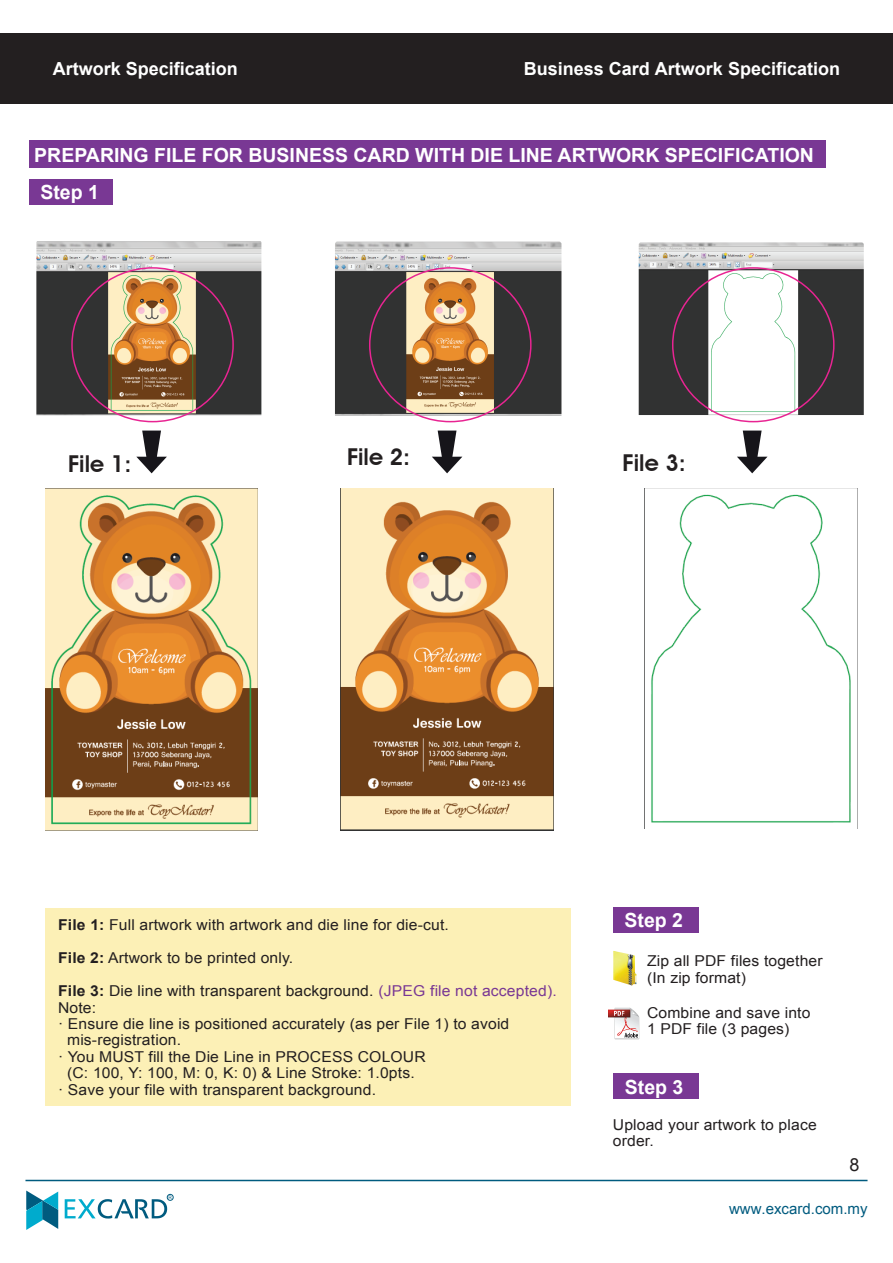
<style>
.page{position:relative;width:893px;height:1263px;background:#fff}
.page>*{position:absolute;margin:0;border:0;box-sizing:border-box;transform-origin:0 0}
.t1{font:600 23.25px "Advantage";color:#231f20}
.t2{font:700 19.5px/37.3px "Arial";color:#fff}
.t3{font:700 18px "Arial";color:#fff}
.t4{font:18px "Arial";color:#231f20}
.t5{font:15px/16.4px "Arial";letter-spacing:.01em;color:#231f20;scale:1.05 1}
.t6{font:15px "Arial";color:#005b7f}
.t7{font:4.8px "Arial";color:#005b7f}
.s1{font-weight:700}
.s2{color:#793894}
</style>
<div class="page">
<div style="left:0;top:33px;width:893px;height:71px;background:#231f20"></div>
<svg style="left:26px;top:1190px;width:32px;height:40px"></svg>
<svg style="left:65px;top:1194px;width:108px;height:24px"></svg>
<hr style="left:25px;top:1180px;width:842px;height:1px;background:#005b7f">
<div style="left:29px;top:141px;width:796px;height:27px;background:#793894"></div>
<div style="left:29px;top:179px;width:84px;height:26px;background:#793894"></div>
<div style="left:613px;top:907px;width:85px;height:26px;background:#793894"></div>
<div style="left:613px;top:1074px;width:86px;height:25px;background:#793894"></div>
<div style="left:45px;top:908px;width:526px;height:197px;background:#fcf0b6"></div>
<img style="left:608px;top:1007px;width:31px;height:32px">
<img style="left:613px;top:951px;width:23px;height:34px">
<svg style="left:136px;top:431px;width:31px;height:42px"></svg>
<svg style="left:432px;top:431px;width:30px;height:42px"></svg>
<svg style="left:737px;top:431px;width:30px;height:42px"></svg>
<img style="left:639px;top:242px;width:225px;height:173px">
<img style="left:36px;top:241px;width:225px;height:174px">
<img style="left:335px;top:242px;width:226px;height:174px">
<img style="left:45px;top:488px;width:213px;height:342px">
<img style="left:341px;top:488px;width:212px;height:342px">
<img style="left:645px;top:488px;width:212px;height:335px">
<p class="t3" style="left:53px;top:57px;width:187px">Artwork Specification</p>
<p class="t3" style="left:524px;top:57px;width:318px">Business Card Artwork Specification</p>
<h2 class="t2" style="left:40px;top:137px;width:775px;text-indent:-6px">PREPARING FILE FOR BUSINESS CARD WITH DIE LINE ARTWORK SPECIFICATION<br>Step 1</h2>
<h1 class="t1" style="left:68px;top:450px;width:65px">File 1:</h1>
<h1 class="t1" style="left:347px;top:443px;width:65px">File 2:</h1>
<h1 class="t1" style="left:623px;top:449px;width:65px">File 3:</h1>
<p class="t5" style="left:58px;top:909px;width:476px;line-height:32.8px"><span class="s1">File 1:</span> Full artwork with artwork and die line for die-cut.<br><span class="s1">File 2:</span> Artwork to be printed only.<br><span class="s1">File 3:</span> Die line with transparent background. <span class="s2">(JPEG file not accepted).</span></p>
<p class="t5" style="left:58px;top:999px;width:38px">Note:</p>
<p class="t5" style="left:58px;top:1016px;width:431px">· Ensure die line is positioned accurately (as per File 1) to avoid</p>
<p class="t5" style="left:67px;top:1032px;width:110px">mis-registration.</p>
<p class="t5" style="left:58px;top:1048px;width:352px">· You MUST fill the Die Line in PROCESS COLOUR</p>
<p class="t5" style="left:67px;top:1065px;width:333px">(C: 100, Y: 100, M: 0, K: 0) &amp; Line Stroke: 1.0pts.</p>
<p class="t5" style="left:58px;top:1081px;width:304px">· Save your file with transparent background.</p>
<p class="t7" style="left:169px;top:1194px;width:5px">R</p>
<h2 class="t2" style="left:625px;top:902px;width:60px">Step 2</h2>
<p class="t5" style="left:647px;top:953px;width:169px">Zip all PDF files together (In zip format)</p>
<p class="t5" style="left:647px;top:1005px;width:157px">Combine and save into<br>1 PDF file (3 pages)</p>
<h2 class="t2" style="left:625px;top:1069px;width:60px">Step 3</h2>
<p class="t5" style="left:613px;top:1116px;width:196px">Upload your artwork to place order.</p>
<p class="t4" style="left:849px;top:1152px;width:12px">8</p>
<p class="t6" style="left:729px;top:1199px;width:140px">www.excard.com.my</p>
</div>
